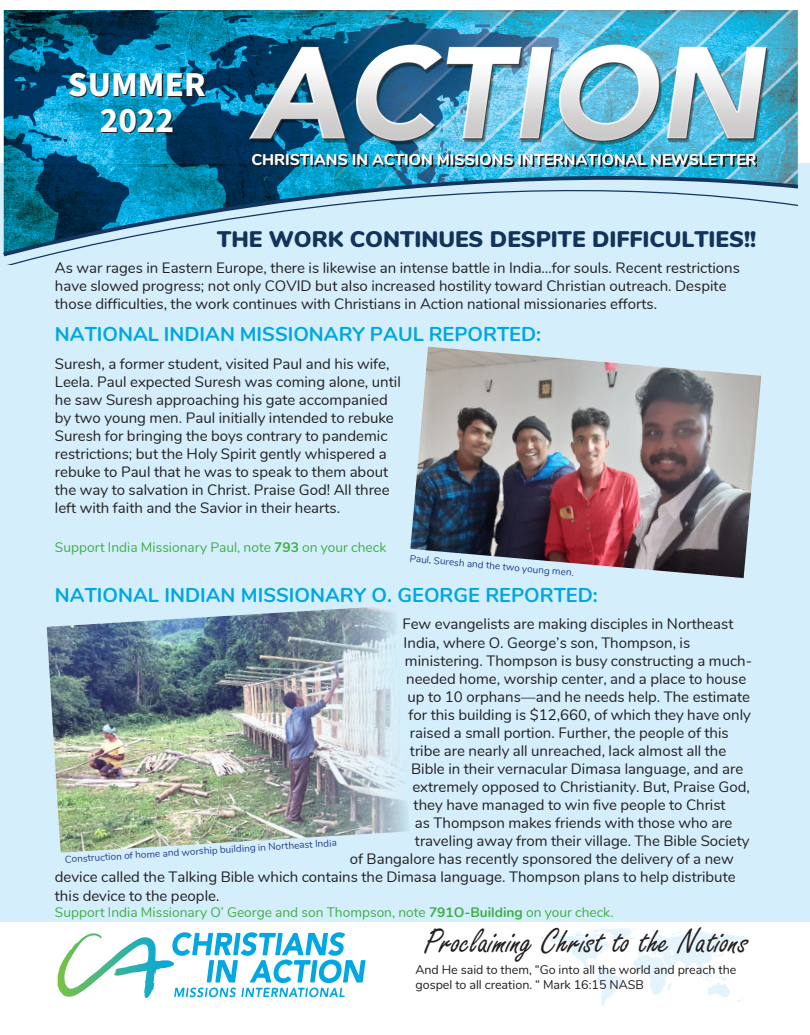
<style>
.page{position:relative;width:810px;height:1035px;background:#fff}
.page>*{position:absolute;margin:0;border:0;box-sizing:border-box;transform-origin:0 0}
.t1{font:37.5px "Freestyle Script";color:#231f20}
.No_Spacing{font:700 35px "Source Sans Pro";color:#fff}
.t2{font:900 22.5px "Nunito";color:#12335b}
.t3{font:700 20px "Nunito";color:#00a6e4}
.t4{font:800 15.62px "Nunito";color:#fff}
.t5{font:15px/18.1px "Nunito";color:#231f20}
.No_Spacing-2{font:13.75px "Nunito";color:#40ae49}
.Normal_copy{font:12.5px/15px "Nunito";color:#231f20}
.No_Spacing-3{font:10px "Nunito";color:#253f8e}
.s1{font-weight:700}
</style>
<div class="page">
<div style="left:0;top:163px;width:810px;height:758px;background:#d4effb"></div>
<img style="left:4px;top:10px;width:794px;height:136px">
<svg style="left:4px;top:146px;width:794px;height:4px;background:#2798c0"></svg>
<svg style="left:4px;top:150px;width:794px;height:115px"></svg>
<svg style="left:70px;top:74px;width:136px;height:59px;background:#0e6786"></svg>
<img style="left:253px;top:155px;width:504px;height:11px">
<svg style="left:58px;top:932px;width:307px;height:66px"></svg>
<svg style="left:541px;top:928px;width:204px;height:79px"></svg>
<img style="left:47px;top:606px;width:362px;height:247px">
<img style="left:410px;top:347px;width:351px;height:231px">
<p class="No_Spacing" style="left:68px;top:60px;width:139px">SUMMER</p>
<p class="No_Spacing" style="left:100px;top:96px;width:76px">2022</p>
<p class="t4" style="left:251px;top:148px;width:507px">CHRISTIANS IN ACTION MISSIONS INTERNATIONAL NEWSLETTER</p>
<p class="t2" style="left:217px;top:222px;width:541px">THE WORK CONTINUES DESPITE DIFFICULTIES!!</p>
<p class="t5" style="left:55px;top:257px;width:687px">As war rages in Eastern Europe, there is likewise an intense battle in India…for souls. Recent restrictions have slowed progress; not only COVID but also increased hostility toward Christian outreach. Despite those difficulties, the work continues with Christians in Action national missionaries efforts.</p>
<p class="t3" style="left:55px;top:319px;width:488px">NATIONAL INDIAN MISSIONARY PAUL REPORTED:</p>
<p class="t5" style="left:55px;top:354px;width:347px">Suresh, a former student, visited Paul and his wife, Leela. Paul expected Suresh was coming alone, until he saw Suresh approaching his gate accompanied by two young men. Paul initially intended to rebuke Suresh for bringing the boys contrary to pandemic restrictions; but the Holy Spirit gently whispered a rebuke to Paul that he was to speak to them about the way to salvation in Christ. Praise God! All three left with faith and the Savior in their hearts.</p>
<p class="No_Spacing-2" style="left:55px;top:537px;width:333px">Support India Missionary Paul, note <span class="s1">793</span> on your check</p>
<p class="No_Spacing-3" style="left:410px;top:551px;width:166px;rotate:5deg">Paul, Suresh and the two young men.</p>
<p class="t3" style="left:55px;top:580px;width:544px">NATIONAL INDIAN MISSIONARY O. GEORGE REPORTED:</p>
<p class="t5" style="left:402px;top:614px;width:333px">Few evangelists are making disciples in Northeast</p>
<p class="t5" style="left:404px;top:632px;width:288px">India, where O. George’s son, Thompson, is</p>
<p class="t5" style="left:405px;top:650px;width:349px">ministering. Thompson is busy constructing a much-</p>
<p class="t5" style="left:406px;top:669px;width:342px">needed home, worship center, and a place to house</p>
<p class="t5" style="left:407px;top:687px;width:344px">up to 10 orphans—and he needs help. The estimate</p>
<p class="t5" style="left:409px;top:705px;width:344px">for this building is $12,660, of which they have only</p>
<p class="t5" style="left:410px;top:723px;width:320px">raised a small portion. Further, the people of this</p>
<p class="t5" style="left:410px;top:741px;width:318px">tribe are nearly all unreached, lack almost all the</p>
<p class="t5" style="left:411px;top:759px;width:334px">Bible in their vernacular Dimasa language, and are</p>
<p class="t5" style="left:412px;top:777px;width:339px">extremely opposed to Christianity. But, Praise God,</p>
<p class="t5" style="left:414px;top:795px;width:314px">they have managed to win five people to Christ</p>
<p class="t5" style="left:415px;top:813px;width:319px">as Thompson makes friends with those who are</p>
<p class="t5" style="left:415px;top:831px;width:336px">traveling away from their village. The Bible Society</p>
<p class="t5" style="left:350px;top:849px;width:385px">of Bangalore has recently sponsored the delivery of a new</p>
<p class="t5" style="left:55px;top:867px;width:682px">device called the Talking Bible which contains the Dimasa language. Thompson plans to help distribute</p>
<p class="t5" style="left:55px;top:885px;width:166px">this device to the people.</p>
<p class="No_Spacing-3" style="left:65px;top:853px;width:274px;rotate:-4deg">Construction of home and worship building in Northeast India</p>
<p class="No_Spacing-2" style="left:55px;top:902px;width:560px">Support India Missionary O’ George and son Thompson, note <span class="s1">791O-Building</span> on your check.</p>
<p class="t1" style="left:424px;top:921px;width:326px">Proclaiming Christ to the Nations</p>
<p class="Normal_copy" style="left:415px;top:961px;width:322px">And He said to them, “Go into all the world and preach the gospel to all creation. “ Mark 16:15 NASB</p>
</div>
